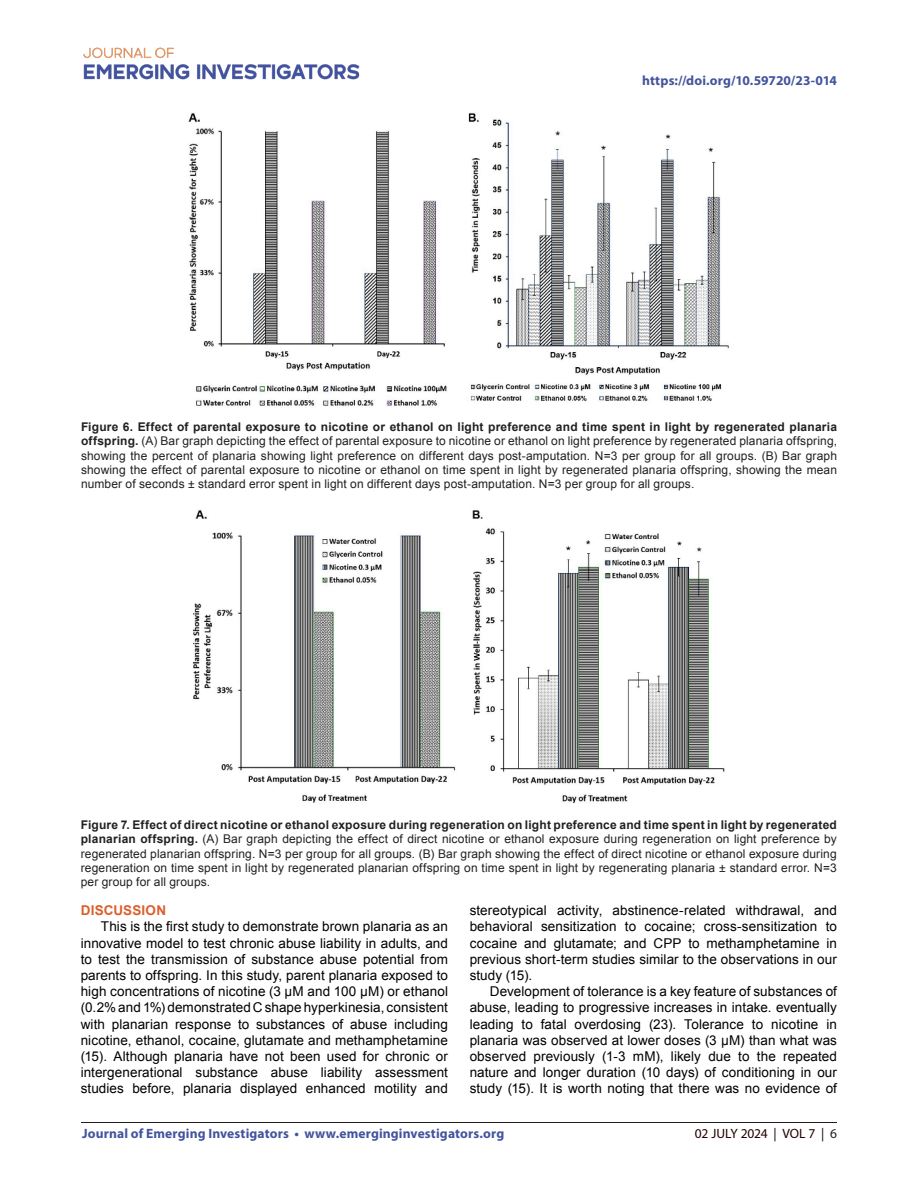
<style>
.page{position:relative;width:918px;height:1188px;background:#fff}
.page>*{position:absolute;margin:0;border:0;box-sizing:border-box;transform-origin:0 0}
.t1{font:13.5px/16.2px "Arial";letter-spacing:.005em;color:#000;text-align:justify}
.t2{font:700 13.5px "Myriad Pro";letter-spacing:.01em;color:#42549e}
.t3{font:13.5px "Myriad Pro";letter-spacing:-.01em;color:#230000}
.t4{font:700 13.5px "Arial";letter-spacing:.015em;color:#dc5f2b}
.t5{font:12px/14.4px "Arial";letter-spacing:.01em;color:#231f20;text-align:justify}
.s1{font-weight:700}
.s2{color:#231f20}
</style>
<div class="page">
<hr style="left:81px;top:1122px;width:756px;height:1px;background:#231f20">
<img style="left:83px;top:47px;width:277px;height:33px">
<img style="left:188px;top:112px;width:542px;height:294px">
<img style="left:193px;top:510px;width:532px;height:293px">
<p class="t2" style="left:642px;top:72px;width:196px">https://doi.org/10.59720/23-014</p>
<p class="t5" style="left:81px;top:420px;width:758px"><span class="s1">Figure 6. Effect of parental exposure to nicotine or ethanol on light preference and time spent in light by regenerated planaria offspring.</span> (A) Bar graph depicting the effect of parental exposure to nicotine or ethanol on light preference by regenerated planaria offspring, showing the percent of planaria showing light preference on different days post-amputation. N=3 per group for all groups. (B) Bar graph showing the effect of parental exposure to nicotine or ethanol on time spent in light by regenerated planaria offspring, showing the mean number of seconds ± standard error spent in light on different days post-amputation. N=3 per group for all groups.</p>
<p class="t5" style="left:81px;top:817px;width:758px"><span class="s1">Figure 7. Effect of direct nicotine or ethanol exposure during regeneration on light preference and time spent in light by regenerated planarian offspring.</span> (A) Bar graph depicting the effect of direct nicotine or ethanol exposure during regeneration on light preference by regenerated planarian offspring. N=3 per group for all groups. (B) Bar graph showing the effect of direct nicotine or ethanol exposure during regeneration on time spent in light by regenerated planarian offspring on time spent in light by regenerating planaria ± standard error. N=3 per group for all groups.</p>
<p class="t4" style="left:81px;top:902px;width:87px">DISCUSSION</p>
<p class="t1" style="left:81px;top:919px;width:369px;text-indent:20px">This is the first study to demonstrate brown planaria as an innovative model to test chronic abuse liability in adults, and to test the transmission of substance abuse potential from parents to offspring. In this study, parent planaria exposed to high concentrations of nicotine (3 µM and 100 µM) or ethanol (0.2% and 1%) demonstrated C shape hyperkinesia, consistent with planarian response to substances of abuse including nicotine, ethanol, cocaine, glutamate and methamphetamine (15). Although planaria have not been used for chronic or intergenerational substance abuse liability assessment studies before, planaria displayed enhanced motility and</p>
<p class="t1" style="left:470px;top:902px;width:369px">stereotypical activity, abstinence-related withdrawal, and behavioral sensitization to cocaine; cross-sensitization to cocaine and glutamate; and CPP to methamphetamine in previous short-term studies similar to the observations in our study (15).</p>
<p class="t1" style="left:470px;top:983px;width:369px;text-indent:20px">Development of tolerance is a key feature of substances of abuse, leading to progressive increases in intake. eventually leading to fatal overdosing (23). Tolerance to nicotine in planaria was observed at lower doses (3 µM) than what was observed previously (1-3 mM), likely due to the repeated nature and longer duration (10 days) of conditioning in our study (15). It is worth noting that there was no evidence of</p>
<p class="t2" style="left:82px;top:1125px;width:424px">Journal of Emerging Investigators • www.emerginginvestigators.org</p>
<p class="t3" style="left:695px;top:1125px;width:144px">02 JULY 2024 | VOL 7 | <span class="s2">6</span></p>
</div>
